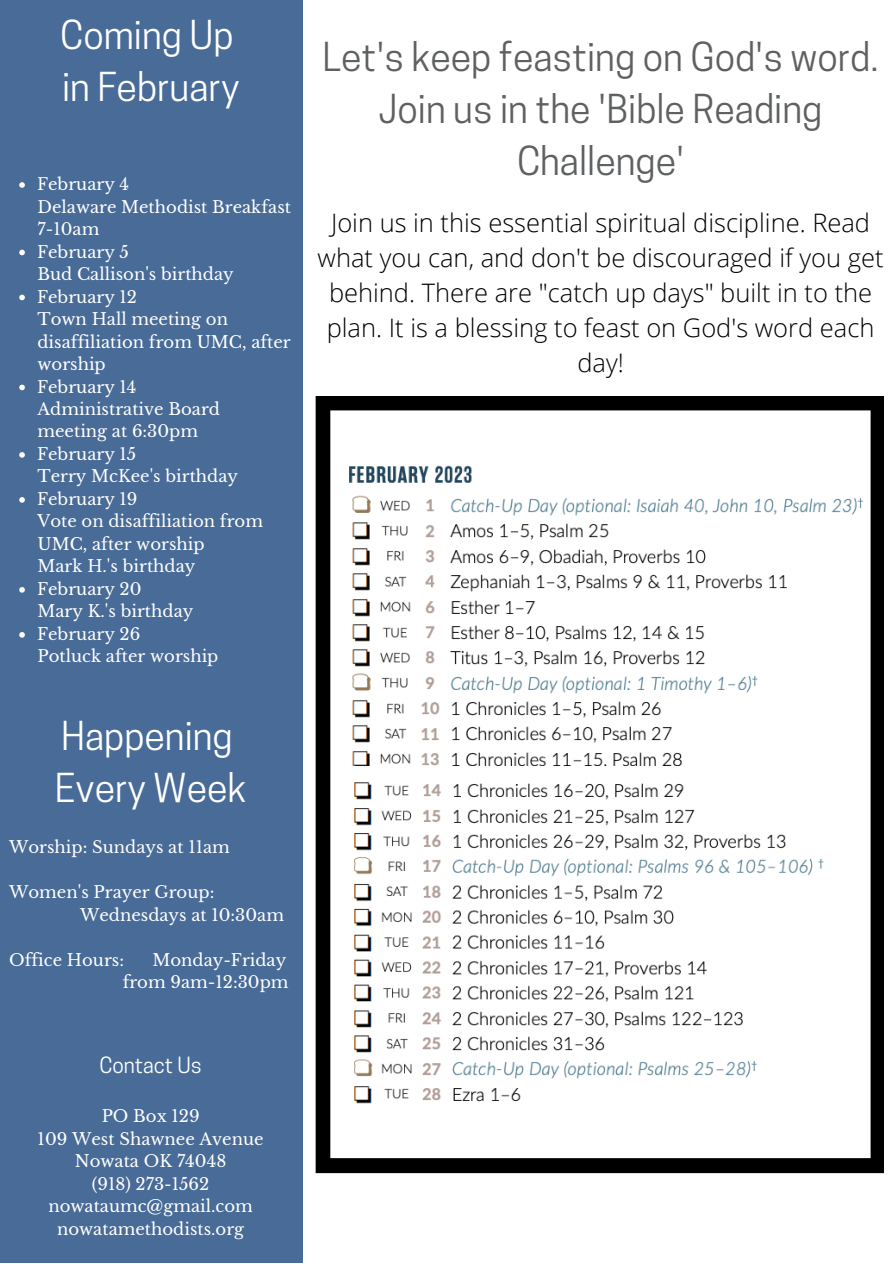
<style>
.page{position:relative;width:893px;height:1264px;background:#fff}
.page>*{position:absolute;margin:0;border:0;box-sizing:border-box;transform-origin:0 0}
.t1{font:37.5px/51.8px "Cooper Hewitt";color:#5e6062;text-align:center}
.t2{font:37.5px/51.8px "Cooper Hewitt";color:#fff}
.t3{font:300 25.5px/34.8px "Open Sans";color:#000;text-align:center}
.t4{font:21px "Cooper Hewitt";color:#fff}
.t5{font:16.5px/22.5px "Libre Baskerville";color:#fff}
</style>
<div class="page">
<div style="left:0;top:0;width:302px;height:1262px;background:#486b97"></div>
<svg style="left:315px;top:396px;width:569px;height:777px"></svg>
<img style="left:342px;top:464px;width:523px;height:320px">
<img style="left:349px;top:766px;width:486px;height:352px">
<svg style="left:19px;top:182px;width:6px;height:6px"></svg>
<svg style="left:19px;top:250px;width:6px;height:5px"></svg>
<svg style="left:19px;top:295px;width:6px;height:5px"></svg>
<svg style="left:19px;top:384px;width:6px;height:6px"></svg>
<svg style="left:19px;top:452px;width:6px;height:6px"></svg>
<svg style="left:19px;top:497px;width:6px;height:5px"></svg>
<svg style="left:19px;top:587px;width:6px;height:5px"></svg>
<svg style="left:19px;top:632px;width:6px;height:5px"></svg>
<h1 class="t2" style="left:60px;top:14px;width:180px">Coming Up in February</h1>
<p class="t5" style="left:37px;top:173px;width:94px">February 4</p>
<p class="t5" style="left:37px;top:195px;width:255px">Delaware Methodist Breakfast<br>7-10am</p>
<p class="t5" style="left:37px;top:263px;width:198px">Bud Callison's birthday</p>
<p class="t5" style="left:37px;top:308px;width:255px">Town Hall meeting on disaffiliation from UMC, after worship</p>
<p class="t5" style="left:37px;top:398px;width:184px">Administrative Board meeting at 6:30pm</p>
<p class="t5" style="left:37px;top:465px;width:202px">Terry McKee's birthday</p>
<p class="t5" style="left:37px;top:510px;width:227px">Vote on disaffiliation from<br>UMC, after worship<br>Mark H.'s birthday</p>
<p class="t5" style="left:37px;top:600px;width:157px">Mary K.'s birthday</p>
<p class="t5" style="left:37px;top:645px;width:182px">Potluck after worship</p>
<p class="t5" style="left:37px;top:240px;width:93px">February 5</p>
<p class="t5" style="left:37px;top:285px;width:101px">February 12</p>
<p class="t5" style="left:37px;top:375px;width:101px">February 14</p>
<p class="t5" style="left:37px;top:443px;width:101px">February 15</p>
<p class="t5" style="left:37px;top:488px;width:102px">February 19</p>
<p class="t5" style="left:37px;top:578px;width:106px">February 20</p>
<p class="t5" style="left:37px;top:623px;width:105px">February 26</p>
<h1 class="t2" style="left:55px;top:714px;width:193px">Happening<br>Every Week</h1>
<p class="t5" style="left:9px;top:836px;width:222px">Worship: Sundays at 11am</p>
<p class="t5" style="left:80px;top:881px;width:205px;text-indent:-71px">Women's Prayer Group:<br>Wednesdays at 10:30am</p>
<p class="t5" style="left:9px;top:948px;width:116px">Office Hours:</p>
<p class="t5" style="left:123px;top:948px;width:167px;text-align:right">Monday-Friday from 9am-12:30pm</p>
<p class="t4" style="left:99px;top:1056px;width:104px">Contact Us</p>
<p class="t5" style="left:38px;top:1105px;width:227px;text-align:center">PO Box 129<br>109 West Shawnee Avenue<br>Nowata OK 74048<br>(918) 273-1562 nowataumc@gmail.com nowatamethodists.org</p>
<h1 class="t1" style="left:322px;top:36px;width:557px">Let's keep feasting on God's word.<br>Join us in the 'Bible Reading<br>Challenge'</h1>
<h2 class="t3" style="left:317px;top:205px;width:567px">Join us in this essential spiritual discipline. Read what you can, and don't be discouraged if you get behind. There are "catch up days" built in to the plan. It is a blessing to feast on God's word each day!</h2>
</div>
